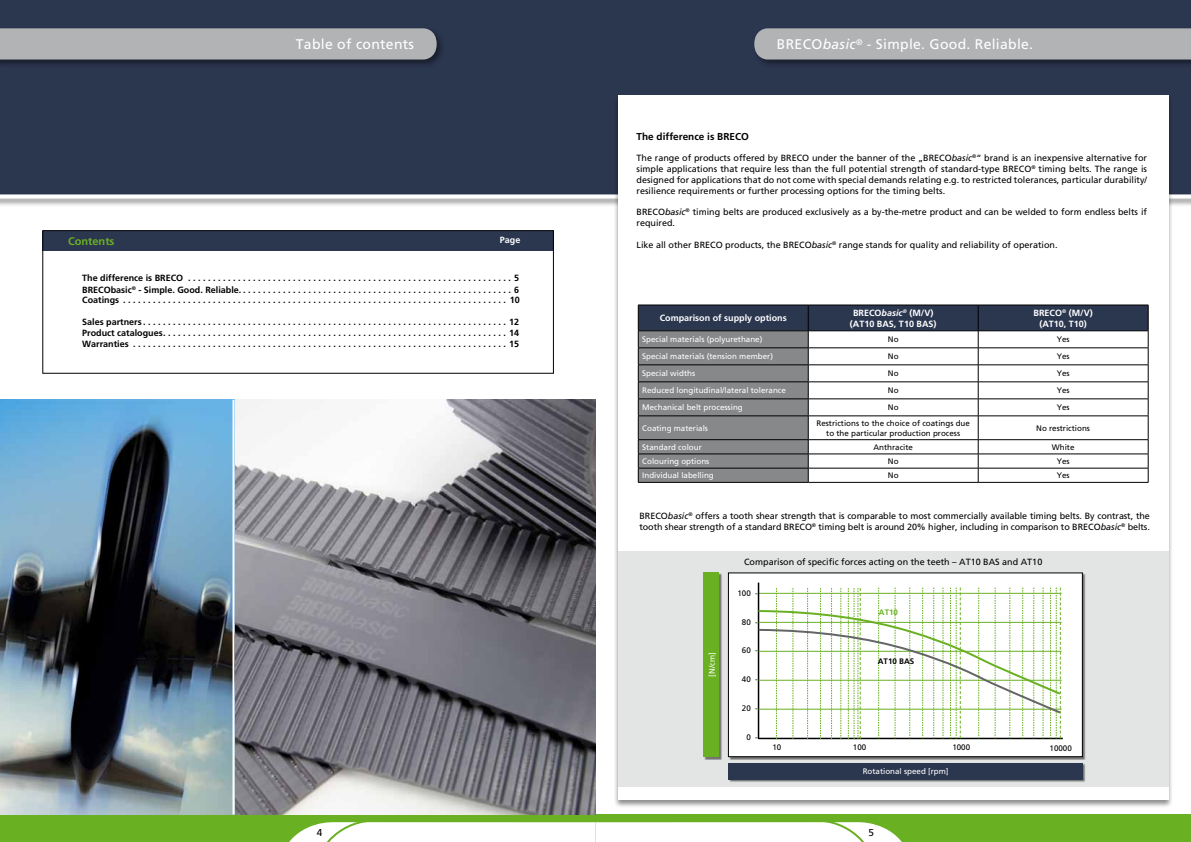
<style>
.page{position:relative;width:1191px;height:842px;background:#fff}
.page>*{position:absolute;margin:0;border:0;box-sizing:border-box;transform-origin:0 0}
.t1{font:14px "Frutiger";letter-spacing:.02em;color:#fff}
.t2{font:700 11px "Frutiger";color:#6ab023}
.t3{font:700 10px "Frutiger";color:#000}
.t4{font:10px "Frutiger";color:#000}
.t5{font:9px/10.8px "Frutiger";color:#000}
.t6{font:700 9px "Frutiger";color:#000}
.t7{font:700 9px/10.8px "Frutiger";color:#fff;text-align:center}
.t8{font:8px "Frutiger";color:#fff}
.t9{font:8px/9.6px "Frutiger";color:#000;text-align:center}
.t10{font:700 8px "Frutiger";color:#000}
.t11{font:700 8px "Frutiger";color:#6ab023}
.s1{font-style:italic}
</style>
<div class="page">
<div style="left:0;top:814px;width:1191px;height:28px;background:#6ab023"></div>
<svg style="left:289px;top:822px;width:613px;height:20px;background:#f4f9f0"></svg>
<div style="left:0;top:0;width:1191px;height:198px;background:#2b364f"></div>
<div style="left:0;top:26px;width:445px;height:42px;background:#000;opacity:.45"></div>
<div style="left:0;top:28px;width:437px;height:32px;background:#b1b3b4"></div>
<div style="left:752px;top:26px;width:439px;height:42px;background:#000;opacity:.45"></div>
<div style="left:754px;top:28px;width:437px;height:32px;background:#b1b3b4"></div>
<div style="left:0;top:194px;width:1191px;height:13px;background:#000;opacity:.45"></div>
<svg style="left:0;top:194px;width:1191px;height:4px;background:#e6e8ea"></svg>
<div style="left:43px;top:231px;width:510px;height:20px;background:#2b364f"></div>
<div style="left:43px;top:230px;width:510px;height:143px;border:1px solid #000"></div>
<div style="left:613px;top:94px;width:559px;height:715px;background:#000;opacity:.45"></div>
<div style="left:618px;top:95px;width:550px;height:704px;background:#fff"></div>
<div style="left:618px;top:551px;width:550px;height:236px;background:#e3e4e4"></div>
<div style="left:729px;top:573px;width:356px;height:187px;background:#000;opacity:.5"></div>
<div style="left:728px;top:573px;width:354px;height:184px;background:#fff;border:1px solid #000"></div>
<div style="left:704px;top:573px;width:18px;height:187px;background:#767676"></div>
<div style="left:703px;top:573px;width:16px;height:184px;background:#6ab023"></div>
<div style="left:729px;top:764px;width:356px;height:19px;background:#000;opacity:.5"></div>
<div style="left:728px;top:763px;width:354px;height:16px;background:#2b364f"></div>
<hr style="left:758px;top:583px;width:1px;height:156px;background:#000">
<svg style="left:757px;top:587px;width:305px;height:152px"></svg>
<img style="left:0;top:400px;width:595px;height:414px">
<hr style="left:232px;top:400px;width:2px;height:414px;background:#fff">
<svg style="left:638px;top:305px;width:511px;height:177px"></svg>
<hr style="left:638px;top:482px;width:170px;height:1px;background:#000">
<hr style="left:808px;top:482px;width:170px;height:1px;background:#000">
<hr style="left:978px;top:482px;width:170px;height:1px;background:#000">
<h1 class="t1" style="left:296px;top:36px;width:120px">Table of contents</h1>
<p class="t2" style="left:68px;top:234px;width:48px">Contents</p>
<p class="t6" style="left:82px;top:272px;width:107px">The difference is BRECO ..................................................................</p>
<p class="t6" style="left:514px;top:272px;width:7px">5</p>
<p class="t6" style="left:82px;top:284px;width:163px">BRECObasic<sup>®</sup> - Simple. Good. Reliable........................................................</p>
<p class="t6" style="left:514px;top:284px;width:7px">6</p>
<p class="t6" style="left:82px;top:295px;width:42px">Coatings.............................................................................</p>
<p class="t6" style="left:510px;top:295px;width:12px">10</p>
<p class="t6" style="left:82px;top:317px;width:63px">Sales partners..........................................................................</p>
<p class="t6" style="left:509px;top:317px;width:12px">12</p>
<p class="t6" style="left:82px;top:327px;width:84px">Product catalogues......................................................................</p>
<p class="t6" style="left:509px;top:327px;width:12px">14</p>
<p class="t6" style="left:82px;top:338px;width:52px">Warranties ............................................................................</p>
<p class="t6" style="left:509px;top:338px;width:12px">15</p>
<p class="t7" style="left:500px;top:235px;width:22px">Page</p>
<h1 class="t1" style="left:777px;top:36px;width:258px">BRECO<span class="s1">basic</span><sup>®</sup> - Simple. Good. Reliable.</h1>
<p class="t3" style="left:636px;top:130px;width:114px">The difference is BRECO</p>
<p class="t5" style="left:636px;top:153px;width:512px;text-align:justify">The range of products offered by BRECO under the banner of the „BRECO<span class="s1">basic</span><sup>®</sup>“ brand is an inexpensive alternative for simple applications that require less than the full potential strength of standard-type BRECO<sup>®</sup> timing belts. The range is designed for applications that do not come with special demands relating e.g. to restricted tolerances, particular durability/ resilience requirements or further processing options for the timing belts.</p>
<p class="t5" style="left:636px;top:207px;width:512px">BRECO<span class="s1">basic</span><sup>®</sup> timing belts are produced exclusively as a by-the-metre product and can be welded to form endless belts if required.</p>
<p class="t5" style="left:636px;top:239px;width:422px">Like all other BRECO products, the BRECO<span class="s1">basic</span><sup>®</sup> range stands for quality and reliability of operation.</p>
<p class="t7" style="left:660px;top:313px;width:128px">Comparison of supply options</p>
<p class="t7" style="left:850px;top:307px;width:88px">BRECO<span class="s1">basic</span><sup>®</sup> (M/V) (AT10 BAS, T10 BAS)</p>
<p class="t7" style="left:1033px;top:307px;width:61px">BRECO<sup>®</sup> (M/V) (AT10, T10)</p>
<p class="t8" style="left:642px;top:335px;width:122px">Special materials (polyurethane)</p>
<p class="t9" style="left:888px;top:335px;width:12px">No</p>
<p class="t9" style="left:1056px;top:335px;width:14px">Yes</p>
<p class="t8" style="left:642px;top:352px;width:132px">Special materials (tension member)</p>
<p class="t9" style="left:888px;top:352px;width:12px">No</p>
<p class="t9" style="left:1056px;top:352px;width:14px">Yes</p>
<p class="t8" style="left:642px;top:369px;width:54px">Special widths</p>
<p class="t9" style="left:888px;top:369px;width:12px">No</p>
<p class="t9" style="left:1056px;top:369px;width:14px">Yes</p>
<p class="t8" style="left:642px;top:386px;width:145px">Reduced longitudinal/lateral tolerance</p>
<p class="t9" style="left:888px;top:386px;width:12px">No</p>
<p class="t9" style="left:1056px;top:386px;width:14px">Yes</p>
<p class="t8" style="left:642px;top:403px;width:102px">Mechanical belt processing</p>
<p class="t9" style="left:888px;top:403px;width:12px">No</p>
<p class="t9" style="left:1056px;top:403px;width:14px">Yes</p>
<p class="t8" style="left:642px;top:423px;width:67px">Coating materials</p>
<p class="t9" style="left:816px;top:418px;width:155px">Restrictions to the choice of coatings due to the particular production process</p>
<p class="t9" style="left:1036px;top:423px;width:55px">No restrictions</p>
<p class="t8" style="left:642px;top:442px;width:61px">Standard colour</p>
<p class="t9" style="left:873px;top:442px;width:41px">Anthracite</p>
<p class="t9" style="left:1051px;top:442px;width:24px">White</p>
<p class="t8" style="left:642px;top:457px;width:69px">Colouring options</p>
<p class="t9" style="left:888px;top:456px;width:12px">No</p>
<p class="t9" style="left:1056px;top:456px;width:14px">Yes</p>
<p class="t8" style="left:642px;top:471px;width:73px">Individual labelling</p>
<p class="t9" style="left:888px;top:471px;width:12px">No</p>
<p class="t9" style="left:1056px;top:471px;width:14px">Yes</p>
<p class="t5" style="left:639px;top:511px;width:512px">BRECO<span class="s1">basic</span><sup>®</sup> offers a tooth shear strength that is comparable to most commercially available timing belts. By contrast, the tooth shear strength of a standard BRECO<sup>®</sup> timing belt is around 20% higher, including in comparison to BRECO<span class="s1">basic</span><sup>®</sup> belts.</p>
<p class="t8" style="left:707px;top:676px;width:25px;rotate:-90deg">[N/cm]</p>
<p class="t5" style="left:744px;top:556px;width:300px">Comparison of specific forces acting on the teeth – AT10 BAS and AT10</p>
<p class="t9" style="left:737px;top:588px;width:22px">100 -</p>
<p class="t9" style="left:742px;top:617px;width:18px">80 -</p>
<p class="t9" style="left:742px;top:646px;width:18px">60 -</p>
<p class="t9" style="left:742px;top:674px;width:18px">40 -</p>
<p class="t9" style="left:742px;top:703px;width:18px">20 -</p>
<p class="t9" style="left:746px;top:732px;width:13px">0 -</p>
<p class="t11" style="left:879px;top:608px;width:21px">AT10</p>
<p class="t10" style="left:878px;top:656px;width:38px">AT10 BAS</p>
<p class="t9" style="left:772px;top:743px;width:10px">10</p>
<p class="t9" style="left:853px;top:743px;width:15px">100</p>
<p class="t9" style="left:952px;top:743px;width:19px">1000</p>
<p class="t9" style="left:1049px;top:743px;width:24px">10000</p>
<p class="t8" style="left:862px;top:767px;width:87px">Rotational speed [rpm]</p>
<p class="t4" style="left:317px;top:827px;width:7px">4</p>
<p class="t4" style="left:868px;top:827px;width:7px">5</p>
</div>
